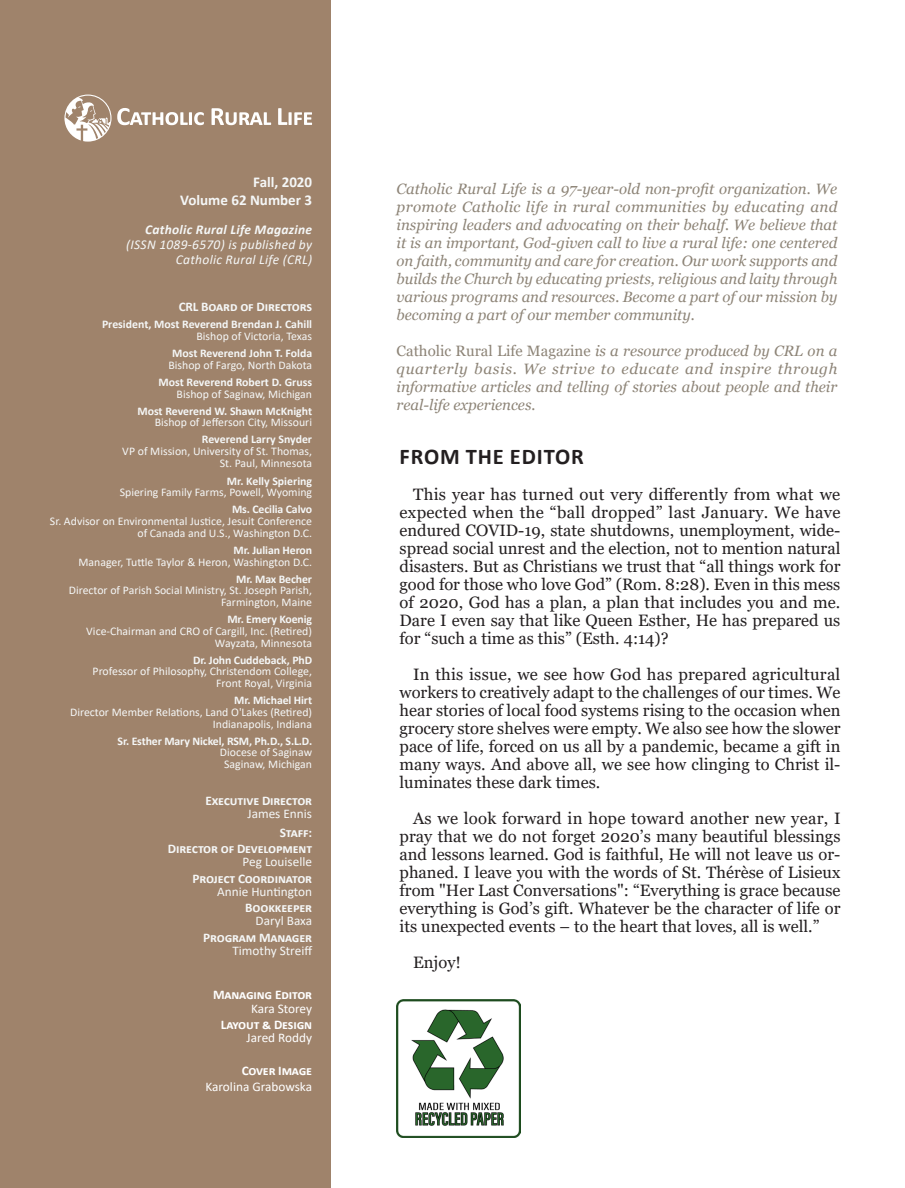
<style>
.page{position:relative;width:905px;height:1188px;background:#fff}
.page>*{position:absolute;margin:0;border:0;box-sizing:border-box;transform-origin:0 0}
.t1{font:700 22.5px "Calibri";letter-spacing:.04em;color:#231f20}
.t2{font:16.5px/18px "Georgia";color:#231f20;text-align:justify}
.t3{font:italic 15px/18px "Georgia";color:#8d8477;text-align:justify}
.t4{font:700 15px/18px "Calibri";color:#f5f7f7;text-align:right}
.t5{font:italic 13.5px/15px "Calibri";letter-spacing:.02em;color:#f5f7f7;text-align:right}
.t6{font:italic 700 13.5px "Calibri";letter-spacing:.02em;color:#f5f7f7}
.t7{font:700 13.2px/16.4px "Calibri";letter-spacing:-.01em;color:#f5f7f7;text-align:right}
.t8{font:13.2px "Calibri";color:#f5f7f7}
.t9{font:700 13.2px "Calibri";letter-spacing:-.01em;color:#fff}
.t10{font:13.2px "Calibri";color:#fff}
.t11{font:11.7px/11.7px "Calibri";color:#f5f7f7;text-align:right}
.t12{font:700 11.7px "Calibri";letter-spacing:-.005em;color:#f5f7f7}
.s1{font-style:normal}
</style>
<div class="page">
<div style="left:0;top:0;width:330px;height:1188px;background:#9f836b"></div>
<svg style="left:64px;top:95px;width:47px;height:47px"></svg>
<svg style="left:117px;top:108px;width:87px;height:17px"></svg>
<svg style="left:211px;top:108px;width:60px;height:17px"></svg>
<svg style="left:278px;top:108px;width:34px;height:17px"></svg>
<img style="left:396px;top:999px;width:124px;height:138px">
<p class="t4" style="left:180px;top:173px;width:133px">Fall, 2020<br>Volume 62 Number 3</p>
<p class="t3" style="left:396px;top:179px;width:442px">Catholic Rural Life is a 97-year-old non-profit organization. We promote Catholic life in rural communities by educating and inspiring leaders and advocating on their behalf. We believe that it is an important, God-given call to live a rural life: one centered on faith, community and care for creation. Our work supports and builds the Church by educating priests, religious and laity through various programs and resources. Become a part of our mission by becoming a part of our member community.</p>
<p class="t3" style="left:396px;top:341px;width:442px"><span class="s1">Catholic Rural Life Magazine</span> is a resource produced by CRL on a quarterly basis. We strive to educate and inspire through informative articles and telling of stories about people and their real-life experiences.</p>
<h1 class="t1" style="left:399px;top:440px;width:186px">FROM THE EDITOR</h1>
<p class="t2" style="left:399px;top:485px;width:442px;text-indent:14px">This year has turned out very differently from what we expected when the “ball dropped” last January. We have endured COVID-19, state shutdowns, unemployment, wide&shy;spread social unrest and the election, not to mention natural disasters. But as Christians we trust that “all things work for good for those who love God” (Rom. 8:28). Even in this mess of 2020, God has a plan, a plan that includes you and me.<br>Dare I even say that like Queen Esther, He has prepared us for “such a time as this” (Esth. 4:14)?</p>
<p class="t2" style="left:399px;top:665px;width:442px;text-indent:14px">In this issue, we see how God has prepared agricultural workers to creatively adapt to the challenges of our times. We hear stories of local food systems rising to the occasion when grocery store shelves were empty. We also see how the slower pace of life, forced on us all by a pandemic, became a gift in many ways. And above all, we see how clinging to Christ il&shy;luminates these dark times.</p>
<p class="t2" style="left:399px;top:809px;width:442px;text-indent:14px">As we look forward in hope toward another new year, I pray that we do not forget 2020’s many beautiful blessings and lessons learned. God is faithful, He will not leave us or&shy;phaned. I leave you with the words of St. Thérèse of Lisieux from "Her Last Conversations": “Everything is grace because everything is God’s gift. Whatever be the character of life or its unexpected events – to the heart that loves, all is well.”</p>
<p class="t2" style="left:413px;top:953px;width:49px">Enjoy!</p>
<p class="t6" style="left:145px;top:220px;width:168px">Catholic Rural Life Magazine</p>
<p class="t5" style="left:126px;top:237px;width:187px">(ISSN 1089-6570) is published by<br>Catholic Rural Life (CRL)</p>
<p class="t7" style="left:179px;top:298px;width:135px">CRL Board of Directors</p>
<p class="t12" style="left:102px;top:316px;width:212px">President, Most Reverend Brendan J. Cahill</p>
<p class="t11" style="left:196px;top:330px;width:117px">Bishop of Victoria, Texas</p>
<p class="t12" style="left:172px;top:345px;width:142px">Most Reverend John T. Folda</p>
<p class="t11" style="left:168px;top:359px;width:145px">Bishop of Fargo, North Dakota</p>
<p class="t12" style="left:159px;top:374px;width:155px">Most Reverend Robert D. Gruss</p>
<p class="t11" style="left:177px;top:387px;width:137px">Bishop of Saginaw, Michigan</p>
<p class="t12" style="left:137px;top:402px;width:176px">Most Reverend W. Shawn McKnight</p>
<p class="t11" style="left:155px;top:416px;width:159px">Bishop of Jefferson City, Missouri</p>
<p class="t12" style="left:202px;top:431px;width:112px">Reverend Larry Snyder</p>
<p class="t11" style="left:122px;top:445px;width:191px">VP of Mission, University of St. Thomas,<br>St. Paul, Minnesota</p>
<p class="t12" style="left:227px;top:472px;width:87px">Mr. Kelly Spiering</p>
<p class="t11" style="left:120px;top:486px;width:194px">Spiering Family Farms, Powell, Wyoming</p>
<p class="t12" style="left:232px;top:501px;width:82px">Ms. Cecilia Calvo</p>
<p class="t11" style="left:50px;top:515px;width:263px">Sr. Advisor on Environmental Justice, Jesuit Conference of Canada and U.S., Washington D.C.</p>
<p class="t12" style="left:234px;top:542px;width:80px">Mr. Julian Heron</p>
<p class="t11" style="left:79px;top:555px;width:235px">Manager, Tuttle Taylor &amp; Heron, Washington D.C.</p>
<p class="t12" style="left:236px;top:570px;width:77px">Mr. Max Becher</p>
<p class="t11" style="left:69px;top:584px;width:245px">Director of Parish Social Ministry, St. Joseph Parish,<br>Farmington, Maine</p>
<p class="t12" style="left:227px;top:611px;width:86px">Mr. Emery Koenig</p>
<p class="t11" style="left:86px;top:625px;width:227px">Vice-Chairman and CRO of Cargill, Inc. (Retired)<br>Wayzata, Minnesota</p>
<p class="t12" style="left:193px;top:651px;width:121px">Dr. John Cuddeback, PhD</p>
<p class="t11" style="left:93px;top:665px;width:221px">Professor of Philosophy, Christendom College,<br>Front Royal, Virginia</p>
<p class="t12" style="left:234px;top:692px;width:79px">Mr. Michael Hirt</p>
<p class="t11" style="left:70px;top:706px;width:243px">Director Member Relations, Land O'Lakes (Retired)<br>Indianapolis, Indiana</p>
<p class="t12" style="left:118px;top:732px;width:196px">Sr. Esther Mary Nickel, RSM, Ph.D., S.L.D.</p>
<p class="t11" style="left:220px;top:746px;width:94px;text-align:center">Diocese of Saginaw<br>Saginaw, Michigan</p>
<p class="t7" style="left:205px;top:792px;width:108px">Executive Director</p>
<p class="t8" style="left:247px;top:805px;width:66px">James Ennis</p>
<p class="t7" style="left:168px;top:824px;width:146px">Staff:<br>Director of Development</p>
<p class="t8" style="left:242px;top:853px;width:71px">Peg Louiselle</p>
<p class="t7" style="left:192px;top:870px;width:121px">Project Coordinator</p>
<p class="t8" style="left:217px;top:882px;width:97px">Annie Huntington</p>
<p class="t7" style="left:245px;top:899px;width:68px">Bookkeeper</p>
<p class="t8" style="left:255px;top:912px;width:58px">Daryl Baxa</p>
<p class="t7" style="left:203px;top:929px;width:110px">Program Manager</p>
<p class="t8" style="left:232px;top:941px;width:81px">Timothy Streiff</p>
<p class="t9" style="left:213px;top:986px;width:101px">Managing Editor</p>
<p class="t10" style="left:251px;top:999px;width:63px">Kara Storey</p>
<p class="t9" style="left:221px;top:1015px;width:93px">Layout &amp; Design</p>
<p class="t10" style="left:247px;top:1028px;width:67px">Jared Roddy</p>
<p class="t9" style="left:242px;top:1061px;width:72px">Cover Image</p>
<p class="t10" style="left:205px;top:1077px;width:108px">Karolina Grabowska</p>
</div>
